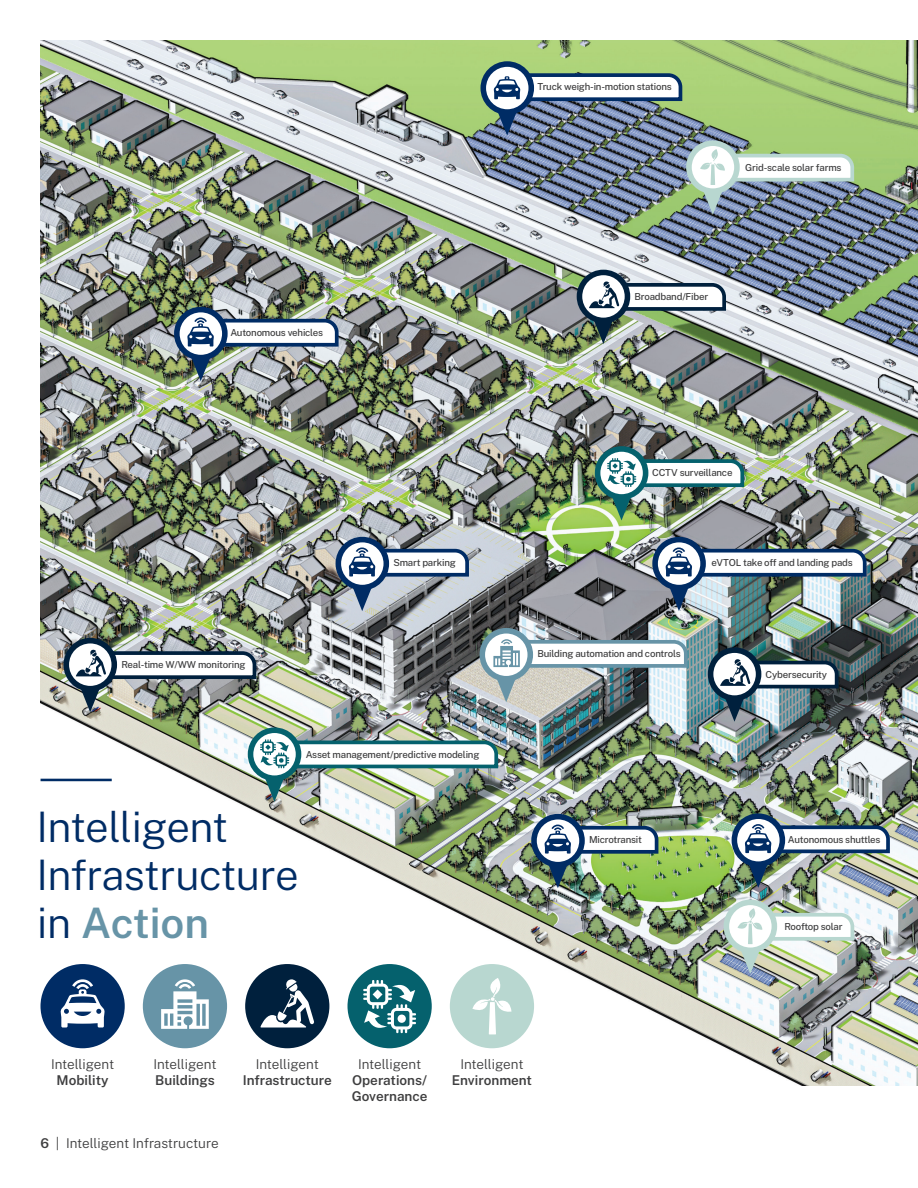
<style>
.page{position:relative;width:918px;height:1188px;background:#fff}
.page>*{position:absolute;margin:0;border:0;box-sizing:border-box;transform-origin:0 0}
.t1{font:300 42px/48px "Public Sans";letter-spacing:-.015em;color:#002c65}
.White_Bullet_List{font:300 13.5px/16.2px "Public Sans";letter-spacing:-.005em;color:#3e3e3f;text-align:center}
.White_Bullet_List-2{font:600 13.5px/16.2px "Public Sans";color:#3e3e3f;text-align:center}
.White_Bullet_List-3{font:500 9.6px "Public Sans";letter-spacing:-.02em;color:#3e3e3f}
.s1{font-weight:600;color:#6794a7}
.s2{font-weight:600}
.s3{font-weight:300}
</style>
<div class="page">
<img style="left:40px;top:40px;width:878px;height:1046px">
<div style="left:245px;top:964px;width:84px;height:84px;background:#00203d;border-radius:50%"></div>
<svg style="left:260px;top:979px;width:54px;height:49px"></svg>
<div style="left:143px;top:964px;width:84px;height:84px;background:#6794a7;border-radius:50%"></div>
<svg style="left:161px;top:979px;width:48px;height:50px"></svg>
<div style="left:450px;top:964px;width:84px;height:84px;background:#b8d7d0;border-radius:50%"></div>
<svg style="left:472px;top:978px;width:40px;height:56px"></svg>
<div style="left:41px;top:964px;width:84px;height:84px;background:#002c65;border-radius:50%"></div>
<svg style="left:61px;top:979px;width:44px;height:49px"></svg>
<div style="left:348px;top:964px;width:84px;height:84px;background:#05616d;border-radius:50%"></div>
<svg style="left:363px;top:980px;width:53px;height:53px"></svg>
<hr style="left:41px;top:779px;width:71px;height:2px;background:#002c65">
<svg style="left:484px;top:64px;width:46px;height:46px"></svg>
<div style="left:481px;top:61px;width:53px;height:54px;border:6px solid #002c65;border-radius:50%"></div>
<svg style="left:490px;top:71px;width:194px;height:65px"></svg>
<svg style="left:690px;top:144px;width:46px;height:46px"></svg>
<div style="left:686px;top:140px;width:54px;height:54px;border:6px solid #b8d7d0;border-radius:50%"></div>
<svg style="left:695px;top:149px;width:161px;height:66px"></svg>
<svg style="left:580px;top:273px;width:47px;height:47px"></svg>
<div style="left:577px;top:270px;width:53px;height:53px;border:6px solid #00203d;border-radius:50%"></div>
<svg style="left:586px;top:281px;width:142px;height:63px"></svg>
<svg style="left:178px;top:310px;width:46px;height:47px"></svg>
<div style="left:174px;top:307px;width:54px;height:53px;border:6px solid #002c65;border-radius:50%"></div>
<img style="left:183px;top:317px;width:157px;height:64px">
<svg style="left:339px;top:540px;width:47px;height:47px"></svg>
<div style="left:336px;top:537px;width:53px;height:53px;border:6px solid #002c65;border-radius:50%"></div>
<svg style="left:345px;top:547px;width:126px;height:64px"></svg>
<svg style="left:68px;top:641px;width:46px;height:47px"></svg>
<div style="left:64px;top:638px;width:53px;height:53px;border:6px solid #00203d;border-radius:50%"></div>
<img style="left:73px;top:649px;width:185px;height:63px">
<svg style="left:251px;top:731px;width:47px;height:46px"></svg>
<div style="left:248px;top:727px;width:53px;height:54px;border:6px solid #05616d;border-radius:50%"></div>
<img style="left:257px;top:739px;width:243px;height:63px">
<svg style="left:483px;top:632px;width:47px;height:46px"></svg>
<div style="left:480px;top:628px;width:53px;height:54px;border:6px solid #6794a7;border-radius:50%"></div>
<svg style="left:489px;top:638px;width:201px;height:64px"></svg>
<svg style="left:658px;top:540px;width:46px;height:47px"></svg>
<div style="left:652px;top:537px;width:54px;height:53px;border:6px solid #002c65;border-radius:50%"></div>
<img style="left:661px;top:547px;width:207px;height:64px">
<svg style="left:599px;top:450px;width:46px;height:46px"></svg>
<div style="left:595px;top:446px;width:53px;height:54px;border:6px solid #05616d;border-radius:50%"></div>
<img style="left:604px;top:457px;width:142px;height:64px">
<svg style="left:712px;top:651px;width:46px;height:46px"></svg>
<div style="left:708px;top:647px;width:53px;height:54px;border:6px solid #00203d;border-radius:50%"></div>
<img style="left:717px;top:659px;width:123px;height:63px">
<svg style="left:727px;top:904px;width:47px;height:46px"></svg>
<div style="left:724px;top:900px;width:53px;height:53px;border:6px solid #b8d7d0;border-radius:50%"></div>
<svg style="left:733px;top:908px;width:123px;height:66px"></svg>
<svg style="left:735px;top:817px;width:46px;height:46px"></svg>
<div style="left:732px;top:813px;width:53px;height:54px;border:6px solid #002c65;border-radius:50%"></div>
<img style="left:741px;top:824px;width:151px;height:64px">
<svg style="left:535px;top:817px;width:46px;height:47px"></svg>
<div style="left:531px;top:814px;width:54px;height:53px;border:6px solid #002c65;border-radius:50%"></div>
<img style="left:540px;top:824px;width:120px;height:64px">
<p class="White_Bullet_List-3" style="left:230px;top:326px;width:94px">Autonomous vehicles</p>
<p class="White_Bullet_List-3" style="left:121px;top:659px;width:126px">Real-time W/WW monitoring</p>
<p class="White_Bullet_List-3" style="left:393px;top:556px;width:64px">Smart parking</p>
<p class="White_Bullet_List-3" style="left:306px;top:748px;width:175px">Asset management/predictive modeling</p>
<p class="t1" style="left:36px;top:801px;width:264px">Intelligent<br>Infrastructure in <span class="s1">Action</span></p>
<p class="White_Bullet_List-3" style="left:537px;top:81px;width:136px">Truck weigh-in-motion stations</p>
<p class="White_Bullet_List-3" style="left:745px;top:161px;width:98px">Grid-scale solar farms</p>
<p class="White_Bullet_List-3" style="left:635px;top:290px;width:75px">Broadband/Fiber</p>
<p class="White_Bullet_List-3" style="left:652px;top:467px;width:82px">CCTV surveillance</p>
<p class="White_Bullet_List-3" style="left:712px;top:556px;width:143px">eVTOL take off and landing pads</p>
<p class="White_Bullet_List-3" style="left:537px;top:647px;width:145px">Building automation and controls</p>
<p class="White_Bullet_List-3" style="left:766px;top:668px;width:63px">Cybersecurity</p>
<p class="White_Bullet_List-3" style="left:589px;top:833px;width:54px">Microtransit</p>
<p class="White_Bullet_List-3" style="left:788px;top:833px;width:94px">Autonomous shuttles</p>
<p class="White_Bullet_List-3" style="left:784px;top:920px;width:60px">Rooftop solar</p>
<p class="White_Bullet_List" style="left:51px;top:1056px;width:65px">Intelligent<br><span class="s2">Mobility</span></p>
<p class="White_Bullet_List-2" style="left:243px;top:1056px;width:91px"><span class="s3">Intelligent<br></span>Infrastructure</p>
<p class="White_Bullet_List" style="left:153px;top:1056px;width:65px;text-align:left">Intelligent<br><span class="s2">Buildings</span></p>
<p class="White_Bullet_List-2" style="left:352px;top:1056px;width:77px"><span class="s3">Intelligent<br></span>Operations/<br>Governance</p>
<h2 class="White_Bullet_List" style="left:40px;top:1134px;width:180px"><span class="s2">6</span> | Intelligent Infrastructure</h2>
<p class="White_Bullet_List" style="left:452px;top:1056px;width:82px">Intelligent<br><span class="s2">Environment</span></p>
</div>
